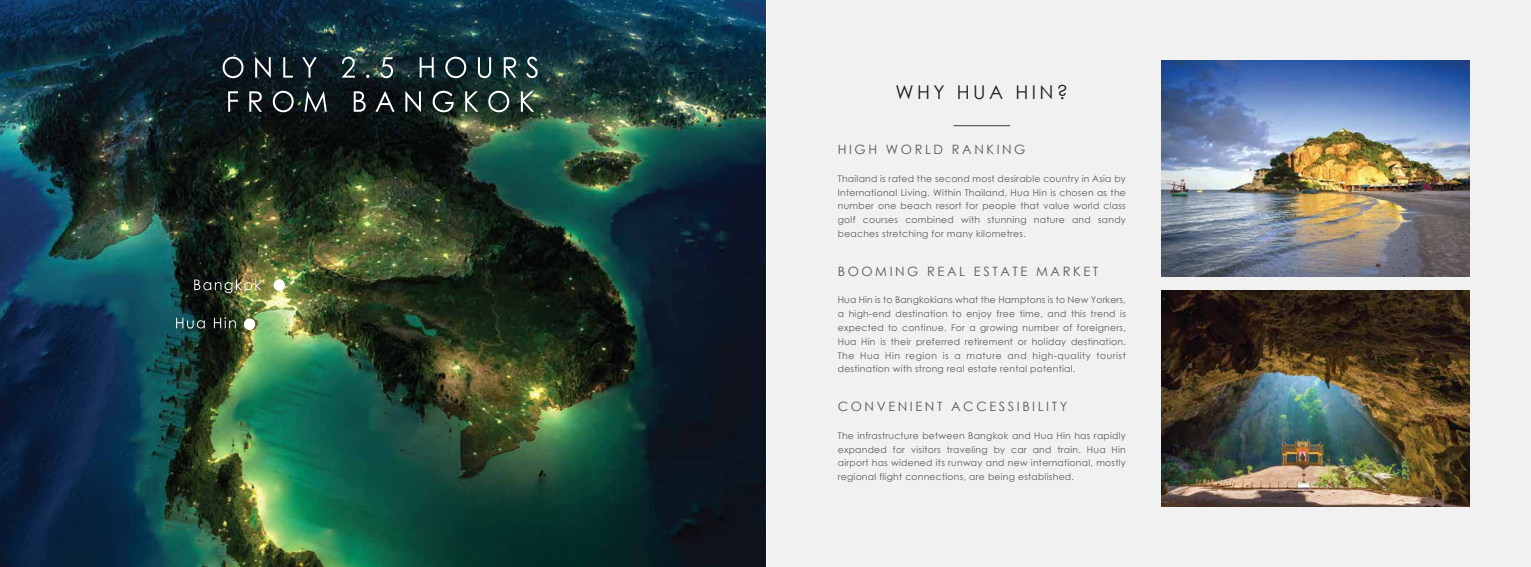
<style>
.page{position:relative;width:1531px;height:567px;background:#fff}
.page>*{position:absolute;margin:0;border:0;box-sizing:border-box;transform-origin:0 0}
.t1{font:19px "Century Gothic";letter-spacing:.18em;color:#231f20}
.t2{font:12.9px "Century Gothic";letter-spacing:.2em;color:#58595b}
.t3{font:9.2px/13.8px "Century Gothic";letter-spacing:.03em;color:#58595b;text-align:justify}
</style>
<div class="page">
<img style="left:0;top:0;width:765px;height:567px">
<svg style="left:223px;top:57px;width:20px;height:21px"></svg>
<svg style="left:255px;top:57px;width:16px;height:21px"></svg>
<svg style="left:283px;top:57px;width:10px;height:21px"></svg>
<svg style="left:302px;top:57px;width:15px;height:21px"></svg>
<svg style="left:341px;top:57px;width:14px;height:21px"></svg>
<svg style="left:380px;top:57px;width:13px;height:21px"></svg>
<svg style="left:420px;top:57px;width:14px;height:21px"></svg>
<svg style="left:445px;top:57px;width:21px;height:21px"></svg>
<svg style="left:478px;top:57px;width:13px;height:21px"></svg>
<svg style="left:504px;top:57px;width:12px;height:21px"></svg>
<svg style="left:526px;top:57px;width:12px;height:21px"></svg>
<svg style="left:228px;top:91px;width:10px;height:21px"></svg>
<svg style="left:249px;top:91px;width:13px;height:21px"></svg>
<svg style="left:273px;top:91px;width:21px;height:21px"></svg>
<svg style="left:304px;top:91px;width:23px;height:21px"></svg>
<svg style="left:354px;top:91px;width:12px;height:21px"></svg>
<svg style="left:375px;top:91px;width:20px;height:21px"></svg>
<svg style="left:405px;top:91px;width:16px;height:21px"></svg>
<svg style="left:433px;top:91px;width:21px;height:21px"></svg>
<svg style="left:465px;top:91px;width:13px;height:21px"></svg>
<svg style="left:488px;top:91px;width:21px;height:21px"></svg>
<svg style="left:521px;top:91px;width:13px;height:21px"></svg>
<div style="left:274px;top:279px;width:11px;height:12px;background:#fff;border-radius:50%"></div>
<svg style="left:194px;top:279px;width:67px;height:14px"></svg>
<div style="left:244px;top:318px;width:11px;height:12px;background:#fff;border-radius:50%"></div>
<svg style="left:176px;top:318px;width:29px;height:10px"></svg>
<svg style="left:214px;top:317px;width:22px;height:11px"></svg>
<div style="left:767px;top:0;width:764px;height:567px;background:#f1f1f2"></div>
<img style="left:1161px;top:60px;width:308px;height:216px">
<img style="left:1161px;top:291px;width:308px;height:216px">
<hr style="left:953px;top:125px;width:57px;height:1px;background:#3e3d3f">
<h1 class="t1" style="left:895px;top:79px;width:174px">WHY HUA HIN?</h1>
<h2 class="t2" style="left:838px;top:141px;width:189px">HIGH WORLD RANKING</h2>
<p class="t3" style="left:838px;top:171px;width:290px">Thailand is rated the second most desirable country in Asia by International Living. Within Thailand, Hua Hin is chosen as the number one beach resort for people that value world class golf courses combined with stunning nature and sandy beaches stretching for many kilometres.</p>
<h2 class="t2" style="left:838px;top:262px;width:262px">BOOMING REAL ESTATE MARKET</h2>
<p class="t3" style="left:838px;top:293px;width:290px">Hua Hin is to Bangkokians what the Hamptons is to New Yorkers, a high-end destination to enjoy free time, and this trend is expected to continue. For a growing number of foreigners, Hua Hin is their preferred retirement or holiday destination.<br>The Hua Hin region is a mature and high-quality tourist destination with strong real estate rental potential.</p>
<h2 class="t2" style="left:838px;top:397px;width:231px">CONVENIENT ACCESSIBILITY</h2>
<p class="t3" style="left:838px;top:428px;width:290px">The infrastructure between Bangkok and Hua Hin has rapidly expanded for visitors traveling by car and train. Hua Hin airport has widened its runway and new international, mostly regional flight connections, are being established.</p>
</div>
